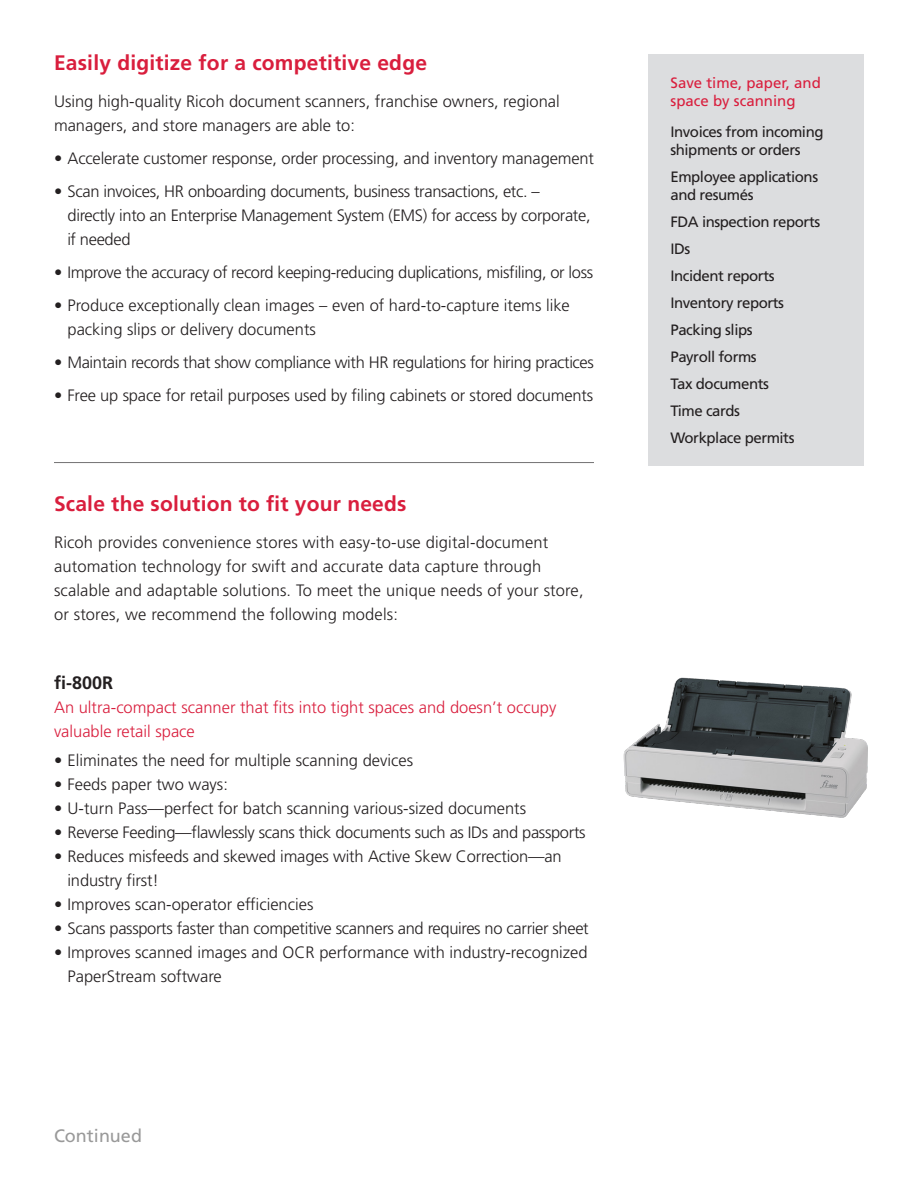
<style>
.page{position:relative;width:918px;height:1188px;background:#fff}
.page>*{position:absolute;margin:0;border:0;box-sizing:border-box;transform-origin:0 0}
.t1{font:700 21px "Frutiger LT Pro";letter-spacing:.01em;color:#d91e3d}
.t2{font:18px "Frutiger LT Pro";color:#999}
.t3{font:700 18px "Frutiger LT Pro";color:#231f20}
.t4{font:300 16.5px/24px "Frutiger LT Pro";letter-spacing:-.01em;color:#231f20}
.t5{font:300 16.5px/24px "Frutiger LT Pro";letter-spacing:.01em;color:#231f20}
.t6{font:300 16.5px/24px "Frutiger LT Pro";color:#d91e3d}
.t7{font:15px/18px "Frutiger LT Pro";letter-spacing:-.03em;color:#231f20}
.t8{font:15px/18px "Frutiger LT Pro";color:#d91e3d}
</style>
<div class="page">
<hr style="left:54px;top:462px;width:540px;height:1px;background:#727172">
<div style="left:648px;top:54px;width:216px;height:412px;background:#dcdddf"></div>
<img style="left:623px;top:677px;width:245px;height:141px">
<p class="t1" style="left:54px;top:50px;width:375px">Easily digitize for a competitive edge</p>
<p class="t4" style="left:54px;top:90px;width:507px">Using high-quality Ricoh document scanners, franchise owners, regional managers, and store managers are able to:</p>
<p class="t4" style="left:54px;top:147px;width:541px">• Accelerate customer response, order processing, and inventory management</p>
<p class="t4" style="left:68px;top:180px;width:525px;text-indent:-14px">• Scan invoices, HR onboarding documents, business transactions, etc. – directly into an Enterprise Management System (EMS) for access by corporate, if needed</p>
<p class="t4" style="left:54px;top:261px;width:541px">• Improve the accuracy of record keeping-reducing duplications, misfiling, or loss</p>
<p class="t4" style="left:68px;top:294px;width:504px;text-indent:-14px">• Produce exceptionally clean images – even of hard-to-capture items like packing slips or delivery documents</p>
<p class="t4" style="left:54px;top:351px;width:541px">• Maintain records that show compliance with HR regulations for hiring practices</p>
<p class="t4" style="left:54px;top:384px;width:541px">• Free up space for retail purposes used by filing cabinets or stored documents</p>
<p class="t1" style="left:54px;top:491px;width:354px">Scale the solution to fit your needs</p>
<p class="t5" style="left:54px;top:531px;width:531px">Ricoh provides convenience stores with easy-to-use digital-document automation technology for swift and accurate data capture through scalable and adaptable solutions. To meet the unique needs of your store, or stores, we recommend the following models:</p>
<p class="t3" style="left:54px;top:672px;width:61px">fi-800R</p>
<p class="t6" style="left:54px;top:696px;width:504px">An ultra-compact scanner that fits into tight spaces and doesn’t occupy valuable retail space</p>
<p class="t4" style="left:54px;top:748px;width:361px">• Eliminates the need for multiple scanning devices</p>
<p class="t4" style="left:54px;top:772px;width:175px">• Feeds paper two ways:</p>
<p class="t4" style="left:54px;top:796px;width:474px">• U-turn Pass—perfect for batch scanning various-sized documents</p>
<p class="t4" style="left:54px;top:820px;width:533px">• Reverse Feeding—flawlessly scans thick documents such as IDs and passports</p>
<p class="t4" style="left:68px;top:844px;width:496px;text-indent:-14px">• Reduces misfeeds and skewed images with Active Skew Correction—an industry first!</p>
<p class="t4" style="left:54px;top:892px;width:261px">• Improves scan-operator efficiencies</p>
<p class="t4" style="left:54px;top:916px;width:536px">• Scans passports faster than competitive scanners and requires no carrier sheet</p>
<p class="t4" style="left:68px;top:940px;width:522px;text-indent:-14px">• Improves scanned images and OCR performance with industry-recognized<br>PaperStream software</p>
<p class="t2" style="left:54px;top:1125px;width:90px">Continued</p>
<p class="t8" style="left:670px;top:74px;width:152px">Save time, paper, and space by scanning</p>
<p class="t7" style="left:670px;top:123px;width:155px">Invoices from incoming shipments or orders</p>
<p class="t7" style="left:670px;top:168px;width:149px">Employee applications and resumés</p>
<p class="t7" style="left:670px;top:213px;width:151px">FDA inspection reports</p>
<p class="t7" style="left:670px;top:240px;width:21px">IDs</p>
<p class="t7" style="left:670px;top:267px;width:106px">Incident reports</p>
<p class="t7" style="left:670px;top:294px;width:115px">Inventory reports</p>
<p class="t7" style="left:670px;top:321px;width:84px">Packing slips</p>
<p class="t7" style="left:670px;top:348px;width:88px">Payroll forms</p>
<p class="t7" style="left:670px;top:375px;width:100px">Tax documents</p>
<p class="t7" style="left:670px;top:402px;width:71px">Time cards</p>
<p class="t7" style="left:670px;top:429px;width:126px">Workplace permits</p>
</div>
